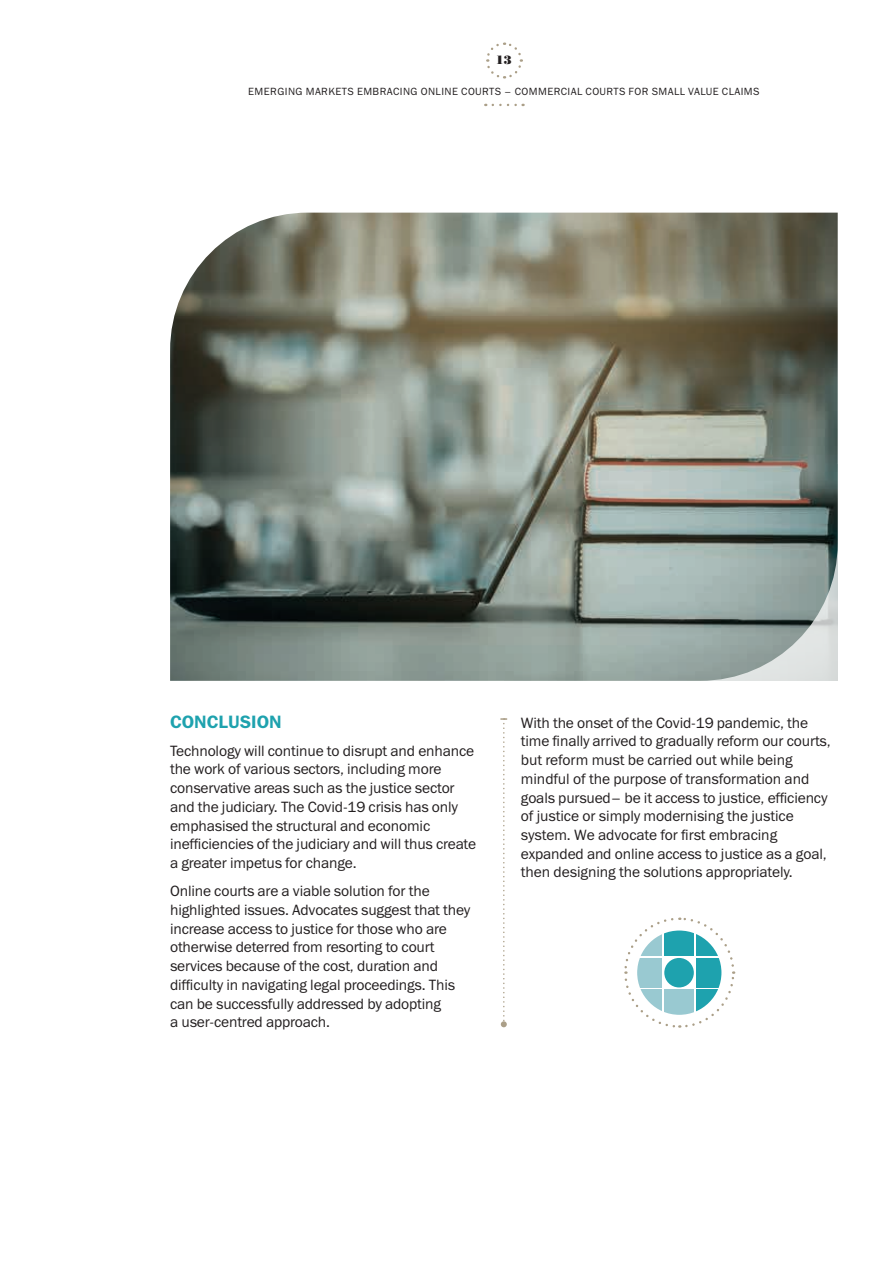
<style>
.page{position:relative;width:893px;height:1263px;background:#fff}
.page>*{position:absolute;margin:0;border:0;box-sizing:border-box;transform-origin:0 0}
.t1{font:18px "Franklin Gothic Demi ITC";color:#1ea2ae}
.t2{font:15px/18.8px "Franklin Gothic Book ITC";letter-spacing:-.01em;color:#231f20}
.t3{font:12px "Bodoni Poster";color:#231f20}
.t4{font:10.5px "Franklin Gothic Book ITC";letter-spacing:.04em;color:#231f20}
</style>
<div class="page">
<svg style="left:493px;top:104px;width:31px;height:2px"></svg>
<svg style="left:486px;top:42px;width:37px;height:37px"></svg>
<svg style="left:500px;top:718px;width:7px;height:309px"></svg>
<div style="left:610px;top:904px;width:138px;height:137px;border:27px solid #fff;border-radius:50%"></div>
<svg style="left:623px;top:916px;width:113px;height:113px"></svg>
<img style="left:170px;top:213px;width:668px;height:468px">
<p class="t3" style="left:496px;top:53px;width:18px">13</p>
<p class="t4" style="left:248px;top:85px;width:513px">EMERGING MARKETS EMBRACING ONLINE COURTS – COMMERCIAL COURTS FOR SMALL VALUE CLAIMS</p>
<p class="t1" style="left:170px;top:711px;width:113px">CONCLUSION</p>
<p class="t2" style="left:170px;top:741px;width:308px">Technology will continue to disrupt and enhance the work of various sectors, including more conservative areas such as the justice sector and the judiciary. The Covid-19 crisis has only emphasised the structural and economic inefficiencies of the judiciary and will thus create a greater impetus for change.</p>
<p class="t2" style="left:170px;top:881px;width:302px">Online courts are a viable solution for the highlighted issues. Advocates suggest that they increase access to justice for those who are otherwise deterred from resorting to court services because of the cost, duration and difficulty in navigating legal proceedings. This can be successfully addressed by adopting<br>a user-centred approach.</p>
<p class="t2" style="left:521px;top:713px;width:311px">With the onset of the Covid-19 pandemic, the time finally arrived to gradually reform our courts, but reform must be carried out while being mindful of the purpose of transformation and goals pursued– be it access to justice, efficiency of justice or simply modernising the justice system. We advocate for first embracing expanded and online access to justice as a goal, then designing the solutions appropriately.</p>
</div>
